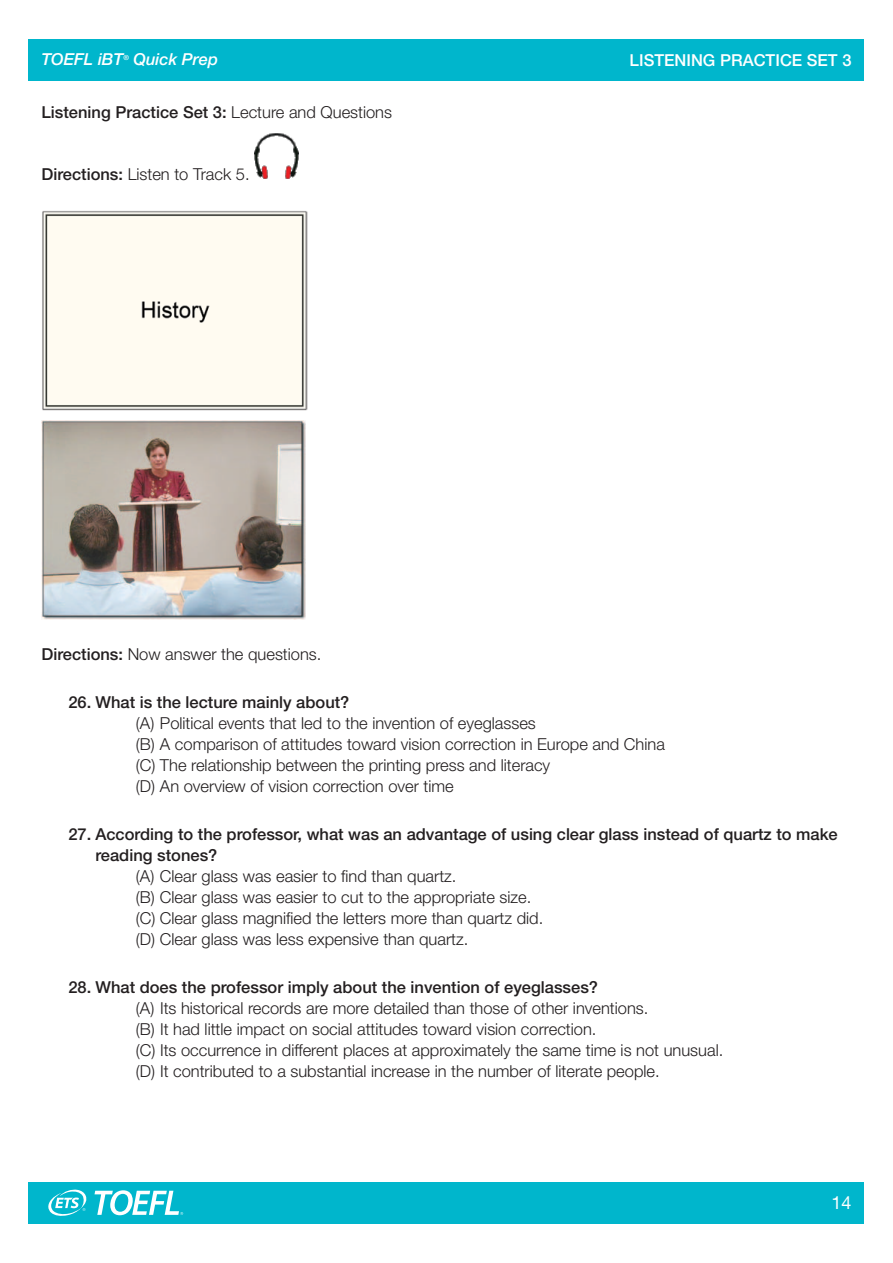
<style>
.page{position:relative;width:893px;height:1263px;background:#fff}
.page>*{position:absolute;margin:0;border:0;box-sizing:border-box;transform-origin:0 0}
.t1{font:18px "Helvetica Neue LT Std";color:#fff}
.t2{font:300 16.5px/21px "Helvetica Neue LT Std";color:#231f20}
.t3{font:500 16.5px/21px "Helvetica Neue LT Std";color:#231f20}
.t4{font:500 16.5px "Helvetica Neue LT Std";color:#fff}
.t5{font:italic 500 16.5px "Helvetica Neue LT Std";color:#fff}
.t6{font:italic 500 7.05px "Helvetica Neue LT Std";color:#fff}
.s1{font-weight:300}
.s2{font-weight:500}
</style>
<div class="page">
<div style="left:29px;top:39px;width:835px;height:42px;background:#00b6cc"></div>
<div style="left:29px;top:1182px;width:835px;height:42px;background:#00b6cc"></div>
<svg style="left:48px;top:1189px;width:39px;height:27px"></svg>
<svg style="left:95px;top:1190px;width:88px;height:25px"></svg>
<img style="left:254px;top:133px;width:44px;height:46px">
<img style="left:42px;top:211px;width:265px;height:200px">
<img style="left:42px;top:421px;width:264px;height:199px">
<p class="t5" style="left:41px;top:50px;width:83px">TOEFL iBT</p>
<p class="t6" style="left:123px;top:53px;width:7px">®</p>
<p class="t5" style="left:134px;top:50px;width:86px">Quick Prep</p>
<p class="t3" style="left:41px;top:102px;width:352px">Listening Practice Set 3: <span class="s1">Lecture and Questions</span></p>
<p class="t2" style="left:41px;top:163px;width:210px"><span class="s2">Directions:</span> Listen to Track 5.</p>
<p class="t4" style="left:630px;top:50px;width:135px">Listening Practic</p>
<p class="t4" style="left:792px;top:50px;width:61px">e Set 3</p>
<p class="t2" style="left:41px;top:643px;width:281px"><span class="s2">Directions:</span> Now answer the questions.</p>
<p class="t3" style="left:68px;top:691px;width:282px">26. What is the lecture mainly about?</p>
<p class="t2" style="left:136px;top:712px;width:530px">(A) Political events that led to the invention of eyeglasses<br>(B) A comparison of attitudes toward vision correction in Europe and China (C) The relationship between the printing press and literacy<br>(D) An overview of vision correction over time</p>
<p class="t3" style="left:95px;top:823px;width:744px;text-indent:-27px">27. According to the professor, what was an advantage of using clear glass instead of quartz to make reading stones?</p>
<p class="t2" style="left:136px;top:865px;width:409px">(A) Clear glass was easier to find than quartz.<br>(B) Clear glass was easier to cut to the appropriate size. (C) Clear glass magnified the letters more than quartz did. (D) Clear glass was less expensive than quartz.</p>
<p class="t3" style="left:68px;top:976px;width:531px">28. What does the professor imply about the invention of eyeglasses?</p>
<p class="t2" style="left:136px;top:997px;width:589px">(A) Its historical records are more detailed than those of other inventions.<br>(B) It had little impact on social attitudes toward vision correction.<br>(C) Its occurrence in different places at approximately the same time is not unusual. (D) It contributed to a substantial increase in the number of literate people.</p>
<p class="t1" style="left:831px;top:1192px;width:22px">14</p>
</div>
